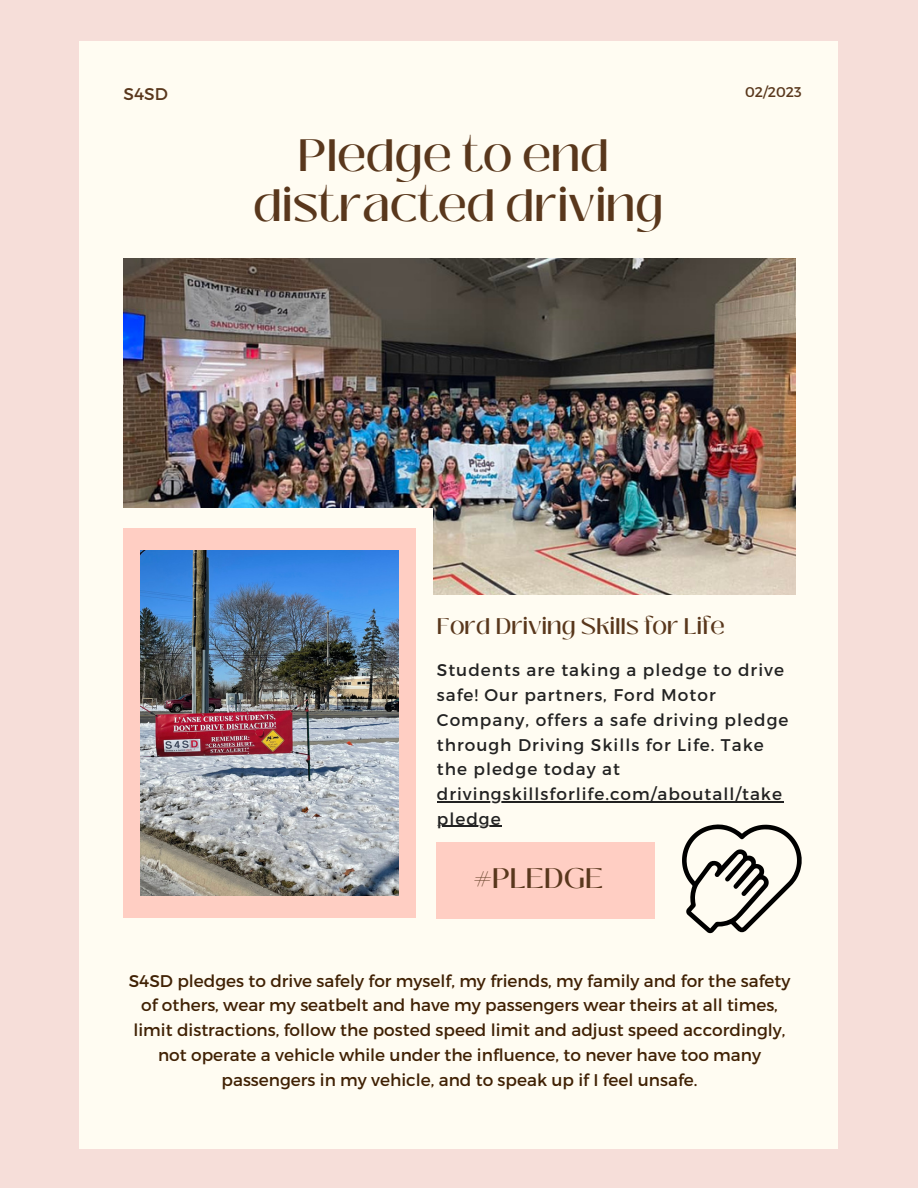
<style>
.page{position:relative;width:918px;height:1188px;background:#f6ded9}
.page>*{position:absolute;margin:0;border:0;box-sizing:border-box;transform-origin:0 0}
.t1{font:500 45.15px/49.5px "Black Mango";color:#59371c;text-align:center}
.t2{font:500 28.2px "Black Mango";color:#59371c}
.t3{font:500 22.5px "Black Mango";color:#59371c}
.t4{font:16.95px/24.8px "Montserrat";color:#402104;text-align:center}
.t5{font:16.95px/24.8px "Montserrat";letter-spacing:.06em;color:#222}
.t6{font:16.95px "Montserrat";color:#59371c}
.t7{font:14.1px "Montserrat";color:#59371c}
</style>
<div class="page">
<div style="left:80px;top:41px;width:758px;height:1108px;background:#fffcf2"></div>
<img style="left:124px;top:258px;width:671px;height:337px">
<div style="left:124px;top:508px;width:309px;height:380px;background:#fffcf2"></div>
<div style="left:124px;top:528px;width:291px;height:389px;background:#ffcec3"></div>
<div style="left:436px;top:843px;width:219px;height:75px;background:#ffcec3"></div>
<img style="left:140px;top:551px;width:259px;height:345px">
<svg style="left:682px;top:824px;width:120px;height:109px"></svg>
<hr style="left:437px;top:801px;width:346px;height:1px;background:#222">
<hr style="left:437px;top:826px;width:65px;height:1px;background:#222">
<p class="t6" style="left:124px;top:83px;width:46px">S4SD</p>
<p class="t7" style="left:745px;top:83px;width:58px">02/2023</p>
<h1 class="t1" style="left:254px;top:131px;width:412px">Pledge to end distracted driving</h1>
<h3 class="t3" style="left:437px;top:609px;width:289px">Ford Driving Skills for Life</h3>
<p class="t5" style="left:437px;top:657px;width:353px">Students are taking a pledge to drive safe! Our partners, Ford Motor<br>Company, offers a safe driving pledge through Driving Skills for Life. Take the pledge today at drivingskillsforlife.com/aboutall/take pledge</p>
<h2 class="t2" style="left:473px;top:857px;width:132px">#PLEDGE</h2>
<p class="t4" style="left:129px;top:967px;width:663px">S4SD pledges to drive safely for myself, my friends, my family and for the safety of others, wear my seatbelt and have my passengers wear theirs at all times, limit distractions, follow the posted speed limit and adjust speed accordingly, not operate a vehicle while under the influence, to never have too many passengers in my vehicle, and to speak up if I feel unsafe.</p>
</div>
